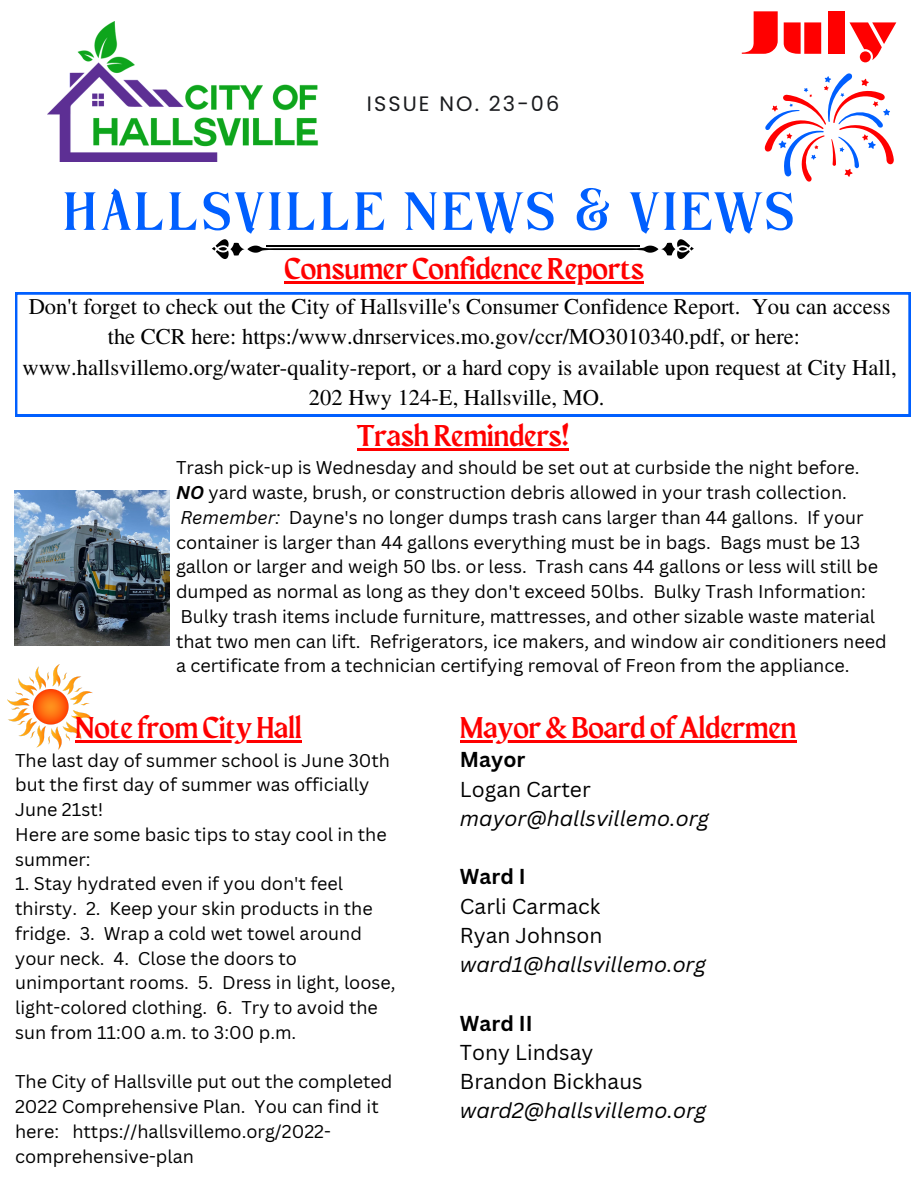
<style>
.page{position:relative;width:918px;height:1188px;background:#fff}
.page>*{position:absolute;margin:0;border:0;box-sizing:border-box;transform-origin:0 0}
.t1{font:55.5px "Braggadocio MT Std";color:#f00}
.t2{font:700 55.2px "Tropikal";letter-spacing:.07em;color:#005fff}
.t3{font:30px "Maragsa Display";letter-spacing:.005em;color:#f00}
.t4{font:22.5px/30.3px "Te X Gyre Termes";color:#000;text-align:center}
.t5{font:italic 21px "Canva Sans";color:#000}
.t6{font:21px "Canva Sans";color:#000}
.t7{font:700 21px "Canva Sans";color:#000}
.t8{font:20.85px "Poppins";letter-spacing:.1em;color:#1a1b1e}
.t9{font:18px/24.8px "Canva Sans";color:#000}
.s1{font-weight:700;font-style:italic}
.s2{font-style:italic}
</style>
<div class="page">
<img style="left:48px;top:22px;width:270px;height:140px">
<svg style="left:212px;top:239px;width:482px;height:20px"></svg>
<hr style="left:266px;top:245px;width:374px;height:1px;background:#000">
<svg style="left:15px;top:293px;width:896px;height:123px"></svg>
<svg style="left:764px;top:73px;width:130px;height:109px"></svg>
<img style="left:14px;top:491px;width:156px;height:155px">
<img style="left:8px;top:664px;width:84px;height:86px">
<hr style="left:284px;top:281px;width:360px;height:3px;background:#f00">
<hr style="left:357px;top:448px;width:212px;height:3px;background:#f00">
<hr style="left:76px;top:740px;width:226px;height:3px;background:#f00">
<hr style="left:460px;top:740px;width:336px;height:3px;background:#f00">
<p class="t8" style="left:367px;top:89px;width:194px">ISSUE NO. 23-06</p>
<p class="t1" style="left:741px;top:11px;width:157px">July</p>
<p class="t2" style="left:62px;top:188px;width:734px">HALLSVILLE NEWS &amp; VIEWS</p>
<p class="t3" style="left:284px;top:256px;width:361px">Consumer Confidence Reports</p>
<p class="t4" style="left:22px;top:290px;width:876px">Don't forget to check out the City of Hallsville's Consumer Confidence Report. You can access the CCR here: https:/www.dnrservices.mo.gov/ccr/MO3010340.pdf, or here: www.hallsvillemo.org/water-quality-report, or a hard copy is available upon request at City Hall, 202 Hwy 124-E, Hallsville, MO.</p>
<p class="t3" style="left:357px;top:423px;width:213px">Trash Reminders!</p>
<p class="t9" style="left:176px;top:455px;width:685px">Trash pick-up is Wednesday and should be set out at curbside the night before.</p>
<p class="t9" style="left:176px;top:480px;width:712px"><span class="s1">NO</span> yard waste, brush, or construction debris allowed in your trash collection.<br><span class="s2">Remember:</span> Dayne's no longer dumps trash cans larger than 44 gallons. If your container is larger than 44 gallons everything must be in bags. Bags must be 13 gallon or larger and weigh 50 lbs. or less. Trash cans 44 gallons or less will still be dumped as normal as long as they don't exceed 50lbs. Bulky Trash Information:<br>Bulky trash items include furniture, mattresses, and other sizable waste material that two men can lift. Refrigerators, ice makers, and window air conditioners need a certificate from a technician certifying removal of Freon from the appliance.</p>
<p class="t3" style="left:76px;top:715px;width:228px">Note fromCity Hall</p>
<p class="t9" style="left:15px;top:747px;width:376px">The last day of summer school is June 30th but the first day of summer was officially<br>June 21st!</p>
<p class="t9" style="left:15px;top:821px;width:373px">Here are some basic tips to stay cool in the summer:</p>
<p class="t9" style="left:15px;top:871px;width:382px">1. Stay hydrated even if you don't feel thirsty. 2. Keep your skin products in the fridge. 3. Wrap a cold wet towel around your neck. 4. Close the doors to unimportant rooms. 5. Dress in light, loose, light-colored clothing. 6. Try to avoid the sun from 11:00 a.m. to 3:00 p.m.</p>
<p class="t9" style="left:15px;top:1069px;width:379px">The City of Hallsville put out the completed 2022 Comprehensive Plan. You can find it here: https://hallsvillemo.org/2022- comprehensive-plan</p>
<p class="t3" style="left:460px;top:715px;width:338px">Mayor &amp; Board ofAldermen</p>
<p class="t7" style="left:460px;top:745px;width:67px">Mayor</p>
<p class="t6" style="left:460px;top:774px;width:132px">Logan Carter</p>
<p class="t5" style="left:460px;top:803px;width:251px">mayor@hallsvillemo.org</p>
<p class="t7" style="left:460px;top:862px;width:67px">Ward I</p>
<p class="t6" style="left:460px;top:891px;width:142px">Carli Carmack</p>
<p class="t6" style="left:460px;top:920px;width:144px">Ryan Johnson</p>
<p class="t5" style="left:460px;top:950px;width:248px">ward1@hallsvillemo.org</p>
<p class="t7" style="left:460px;top:1008px;width:74px">Ward II</p>
<p class="t6" style="left:460px;top:1037px;width:135px">Tony Lindsay</p>
<p class="t6" style="left:460px;top:1067px;width:184px">Brandon Bickhaus</p>
<p class="t5" style="left:460px;top:1096px;width:248px">ward2@hallsvillemo.org</p>
</div>
